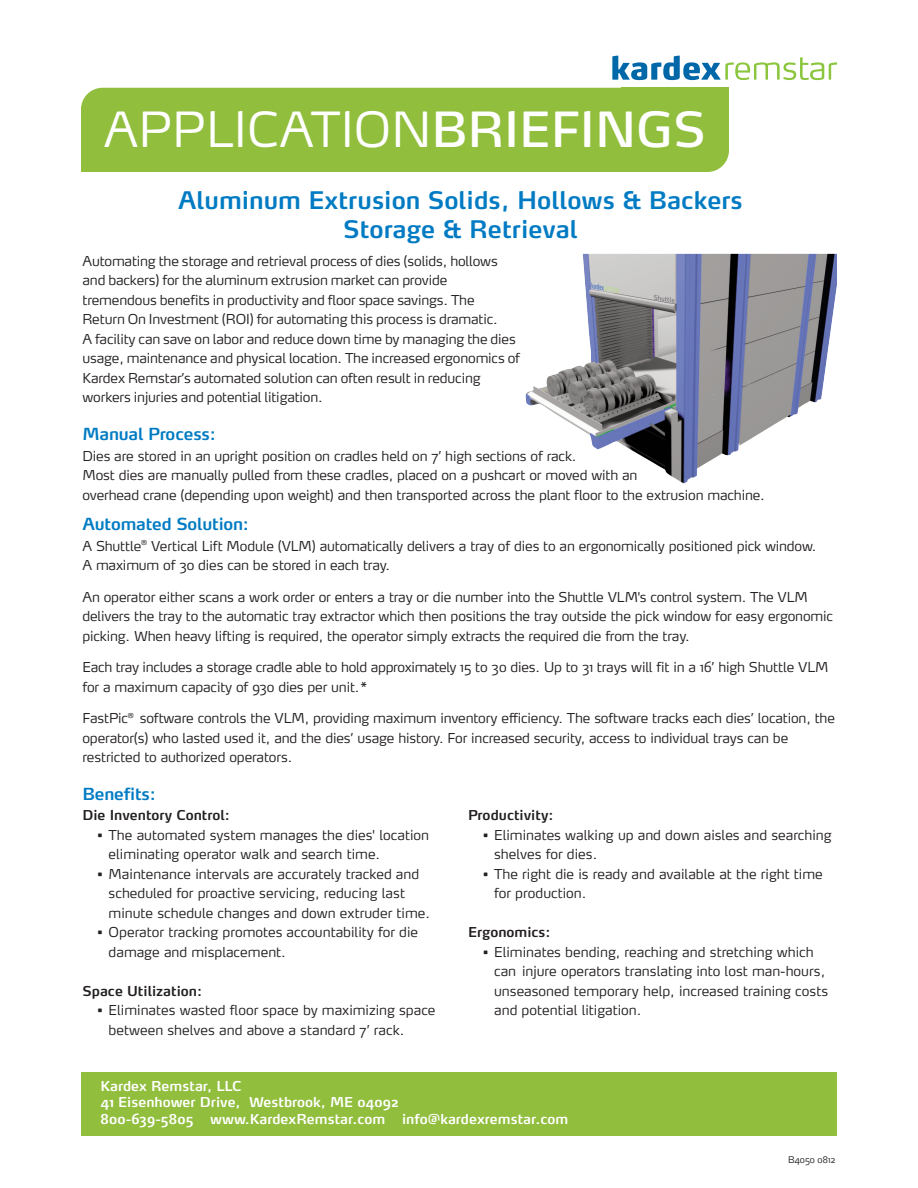
<style>
.page{position:relative;width:918px;height:1188px;background:#fff}
.page>*{position:absolute;margin:0;border:0;box-sizing:border-box;transform-origin:0 0}
.t1{font:300 48px "Max OT";color:#fff}
.t2{font:600 24px/28.8px "Max OT";color:#007bc3;text-align:center}
.t3{font:600 16.5px "Max OT";letter-spacing:-.01em;color:#007bc3}
.t4{font:300 13.5px/19.5px "Max OT";letter-spacing:-.01em;color:#231f20}
.t5{font:600 13.5px/16.2px "Max OT";color:#fff}
.t6{font:600 13.5px "Max OT";color:#231f20}
.t7{font:300 9px "Max OT";color:#231f20}
.s1{font-weight:400}
</style>
<div class="page">
<img style="left:525px;top:254px;width:312px;height:230px">
<div style="left:81px;top:1072px;width:756px;height:64px;background:#91be3d"></div>
<svg style="left:612px;top:56px;width:225px;height:24px"></svg>
<div style="left:81px;top:88px;width:648px;height:84px;background:#91be3d;border-radius:22px"></div>
<div style="left:621px;top:88px;width:108px;height:23px;background:#91be3d"></div>
<div style="left:81px;top:147px;width:73px;height:25px;background:#91be3d"></div>
<h1 class="t1" style="left:104px;top:112px;width:604px">APPLICATION<span class="s1">BRIEFINGS</span></h1>
<h2 class="t2" style="left:178px;top:188px;width:566px">Aluminum Extrusion Solids, Hollows &amp; Backers<br>Storage &amp; Retrieval</h2>
<p class="t4" style="left:82px;top:252px;width:439px">Automating the storage and retrieval process of dies (solids, hollows and backers) for the aluminum extrusion market can provide tremendous benefits in productivity and floor space savings. The Return On Investment (ROI) for automating this process is dramatic.<br>A facility can save on labor and reduce down time by managing the dies usage, maintenance and physical location. The increased ergonomics of Kardex Remstar’s automated solution can often result in reducing workers injuries and potential litigation.</p>
<p class="t3" style="left:82px;top:428px;width:135px">Manual Process:</p>
<p class="t4" style="left:82px;top:447px;width:684px">Dies are stored in an upright position on cradles held on 7’ high sections of rack.<br>Most dies are manually pulled from these cradles, placed on a pushcart or moved with an<br>overhead crane (depending upon weight) and then transported across the plant floor to the extrusion machine.</p>
<p class="t3" style="left:82px;top:518px;width:168px">Automated Solution:</p>
<p class="t4" style="left:82px;top:537px;width:735px">A Shuttle<sup>®</sup> Vertical Lift Module (VLM) automatically delivers a tray of dies to an ergonomically positioned pick window.<br>A maximum of 30 dies can be stored in each tray.</p>
<p class="t4" style="left:82px;top:588px;width:752px">An operator either scans a work order or enters a tray or die number into the Shuttle VLM's control system. The VLM delivers the tray to the automatic tray extractor which then positions the tray outside the pick window for easy ergonomic picking. When heavy lifting is required, the operator simply extracts the required die from the tray.</p>
<p class="t4" style="left:83px;top:659px;width:747px">Each tray includes a storage cradle able to hold approximately 15 to 30 dies. Up to 31 trays will fit in a 16’ high Shuttle VLM for a maximum capacity of 930 dies per unit.*</p>
<p class="t4" style="left:82px;top:710px;width:754px">FastPic<sup>®</sup> software controls the VLM, providing maximum inventory efficiency. The software tracks each dies’ location, the operator(s) who lasted used it, and the dies’ usage history. For increased security, access to individual trays can be restricted to authorized operators.</p>
<p class="t3" style="left:82px;top:788px;width:75px">Benefits:</p>
<p class="t6" style="left:82px;top:810px;width:149px">Die Inventory Control:</p>
<p class="t4" style="left:109px;top:826px;width:322px;text-indent:-11px">• The automated system manages the dies' location eliminating operator walk and search time.</p>
<p class="t4" style="left:109px;top:865px;width:323px;text-indent:-11px">• Maintenance intervals are accurately tracked and scheduled for proactive servicing, reducing last minute schedule changes and down extruder time.</p>
<p class="t4" style="left:109px;top:924px;width:311px;text-indent:-11px">• Operator tracking promotes accountability for die damage and misplacement.</p>
<p class="t6" style="left:83px;top:986px;width:121px">Space Utilization:</p>
<p class="t4" style="left:109px;top:1002px;width:328px;text-indent:-11px">• Eliminates wasted floor space by maximizing space between shelves and above a standard 7’ rack.</p>
<p class="t6" style="left:468px;top:810px;width:87px">Productivity:</p>
<p class="t4" style="left:494px;top:826px;width:339px;text-indent:-11px">• Eliminates walking up and down aisles and searching shelves for dies.</p>
<p class="t4" style="left:494px;top:865px;width:330px;text-indent:-11px">• The right die is ready and available at the right time for production.</p>
<p class="t6" style="left:468px;top:927px;width:84px">Ergonomics:</p>
<p class="t4" style="left:494px;top:943px;width:335px;text-indent:-11px">• Eliminates bending, reaching and stretching which can injure operators translating into lost man-hours, unseasoned temporary help, increased training costs and potential litigation.</p>
<p class="t5" style="left:100px;top:1080px;width:469px">Kardex Remstar, LLC<br>41 Eisenhower Drive, Westbrook, ME 04092<br>800-639-5805 www.KardexRemstar.com info@kardexremstar.com</p>
<p class="t7" style="left:788px;top:1157px;width:49px">B4050 0812</p>
</div>
